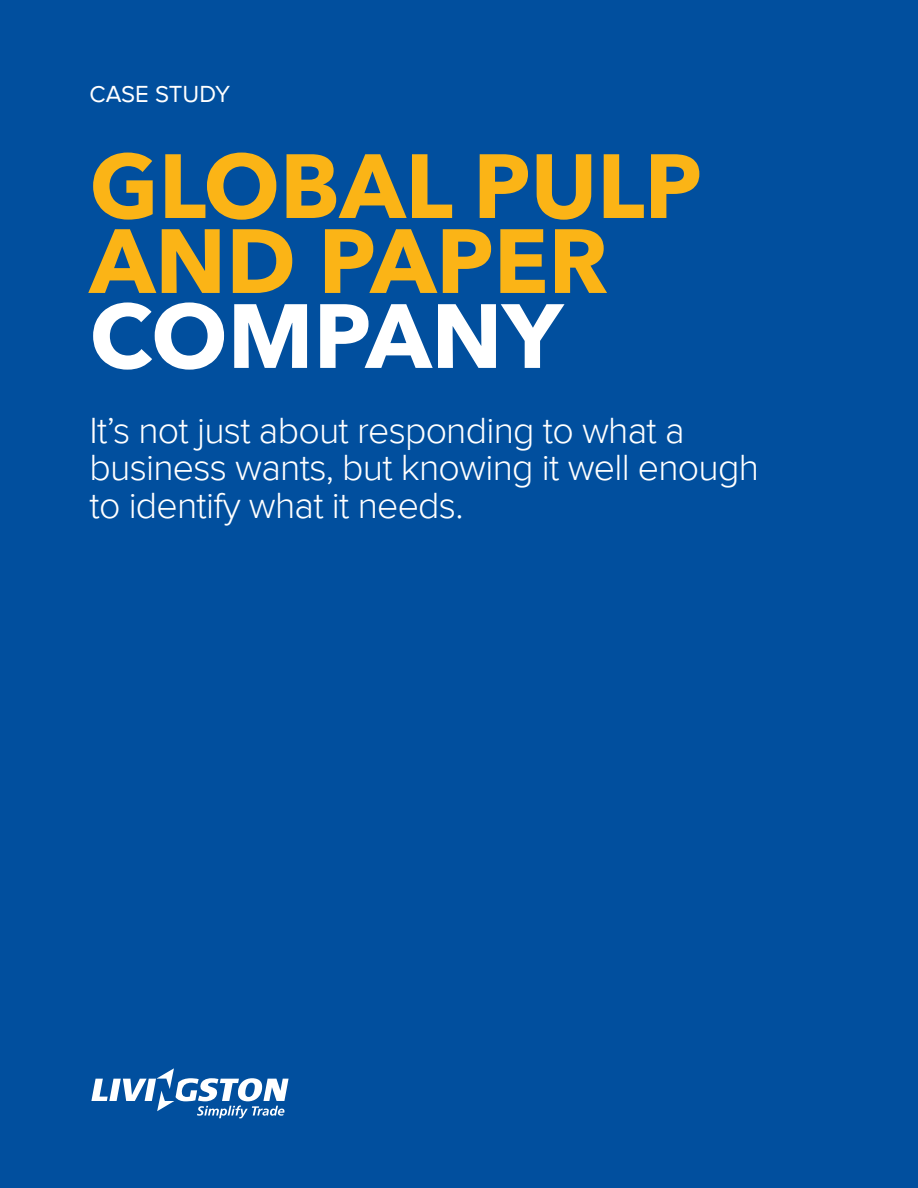
<style>
.page{position:relative;width:918px;height:1188px;background:#014f9e}
.page>*{position:absolute;margin:0;border:0;box-sizing:border-box;transform-origin:0 0}
.t1{font:700 90px/75px "Avenir Next LTW01";color:#fbb416}
.t2{font:700 90px "Avenir Next LTW01";color:#fff}
.t3{font:300 37.5px/37.5px "Proxima Nova";letter-spacing:-.02em;color:#fff}
.t4{font:24px "Proxima Nova";letter-spacing:-.005em;color:#fff}
</style>
<div class="page">
<svg style="left:91px;top:1068px;width:198px;height:50px"></svg>
<p class="t4" style="left:90px;top:81px;width:142px">CASE STUDY</p>
<h1 class="t1" style="left:90px;top:148px;width:614px">GLOBAL PULP<br>AND PAPER</h1>
<h1 class="t2" style="left:90px;top:281px;width:475px">COMPANY</h1>
<p class="t3" style="left:90px;top:412px;width:671px">It’s not just about responding to what a business wants, but knowing it well enough to identify what it needs.</p>
</div>
